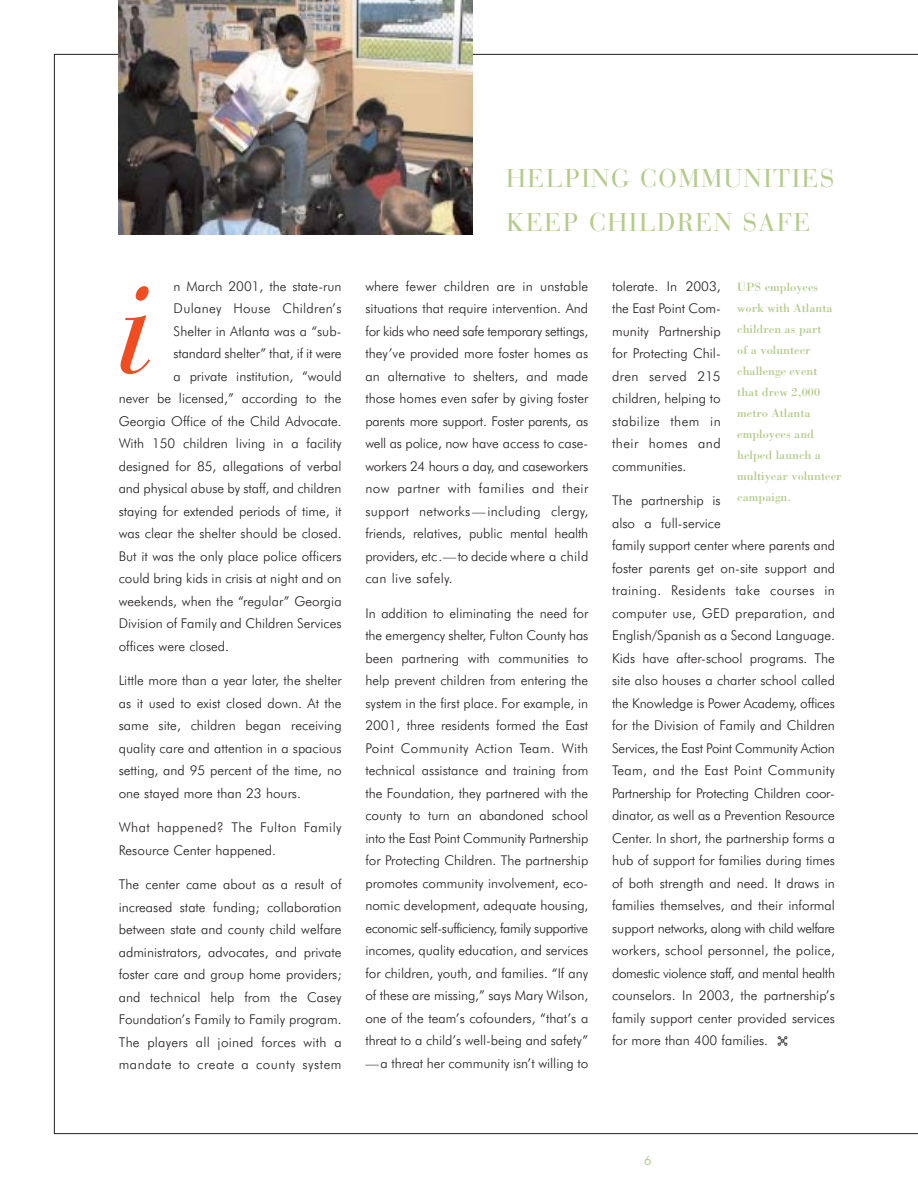
<style>
.page{position:relative;width:918px;height:1188px;background:#fff}
.page>*{position:absolute;margin:0;border:0;box-sizing:border-box;transform-origin:0 0}
.t1{font:italic 135px "Bauer Bodoni";color:#f04e22}
.t2{font:25.5px/43.5px "Bauer Bodoni";letter-spacing:.055em;color:#b4cb8b}
.t3{font:300 13.5px/22.5px "Futura BT";color:#231f1f;text-align:justify}
.t4{font:300 13.5px "Futura BT";letter-spacing:.025em;color:#231f1f}
.t5{font:12.3px/21px "Bodoni";color:#b4cb8b}
.t6{font:12.3px "Futura";color:#b4cb8b}
</style>
<div class="page">
<img style="left:119px;top:0;width:353px;height:234px">
<h1 class="t1" style="left:175px;top:305px;width:39px;rotate:-180deg">i</h1>
<h1 class="t1" style="left:115px;top:274px;width:39px">i</h1>
<p class="t3" style="left:174px;top:276px;width:170px">n March 2001, the state-run</p>
<p class="t4" style="left:174px;top:303px;width:170px">Dulaney House Children’s</p>
<p class="t3" style="left:174px;top:321px;width:170px">Shelter in Atlanta was a “sub-</p>
<p class="t3" style="left:174px;top:343px;width:170px">standard shelter” that, if it were</p>
<p class="t3" style="left:174px;top:366px;width:170px">a private institution, “would</p>
<p class="t3" style="left:119px;top:388px;width:224px">never be licensed,” according to the</p>
<p class="t3" style="left:119px;top:411px;width:224px">Georgia Office of the Child Advocate.</p>
<p class="t3" style="left:119px;top:433px;width:224px">With 150 children living in a facility</p>
<p class="t3" style="left:119px;top:456px;width:224px">designed for 85, allegations of verbal</p>
<p class="t3" style="left:119px;top:478px;width:224px">and physical abuse by staff, and children</p>
<p class="t3" style="left:119px;top:501px;width:224px">staying for extended periods of time, it</p>
<p class="t3" style="left:119px;top:523px;width:224px">was clear the shelter should be closed.</p>
<p class="t3" style="left:119px;top:546px;width:224px">But it was the only place police officers</p>
<p class="t3" style="left:119px;top:568px;width:224px">could bring kids in crisis at night and on</p>
<p class="t3" style="left:119px;top:591px;width:224px">weekends, when the “regular” Georgia</p>
<p class="t3" style="left:119px;top:613px;width:224px">Division of Family and Children Services</p>
<p class="t3" style="left:119px;top:636px;width:112px">offices were closed.</p>
<p class="t3" style="left:119px;top:670px;width:224px">Little more than a year later, the shelter as it used to exist closed down. At the same site, children began receiving quality care and attention in a spacious setting, and 95 percent of the time, no one stayed more than 23 hours.</p>
<p class="t3" style="left:119px;top:817px;width:224px">What happened? The Fulton Family<br>Resource Center happened.</p>
<p class="t3" style="left:119px;top:874px;width:224px">The center came about as a result of increased state funding; collaboration between state and county child welfare administrators, advocates, and private foster care and group home providers; and technical help from the Casey Foundation’s Family to Family program.<br>The players all joined forces with a mandate to create a county system</p>
<h2 class="t2" style="left:506px;top:160px;width:330px">HELPING COMMUNITIES<br>KEEP CHILDREN SAFE</h2>
<p class="t3" style="left:365px;top:276px;width:224px">where fewer children are in unstable situations that require intervention. And for kids who need safe temporary settings, they’ve provided more foster homes as an alternative to shelters, and made those homes even safer by giving foster parents more support. Foster parents, as well as police, now have access to case&shy;workers 24 hours a day, and caseworkers now partner with families and their support networks—including clergy, friends, relatives, public mental health providers, etc.—to decide where a child can live safely.</p>
<p class="t3" style="left:365px;top:603px;width:224px">In addition to eliminating the need for the emergency shelter, Fulton County has been partnering with communities to help prevent children from entering the system in the first place. For example, in 2001, three residents formed the East Point Community Action Team. With technical assistance and training from the Foundation, they partnered with the county to turn an abandoned school into the East Point Community Partnership for Protecting Children. The partnership promotes community involvement, eco&shy;nomic development, adequate housing, economic self-sufficiency, family supportive incomes, quality education, and services for children, youth, and families. “If any of these are missing,” says Mary Wilson, one of the team’s cofounders, “that’s a threat to a child’s well-being and safety” —a threat her community isn’t willing to</p>
<p class="t3" style="left:612px;top:276px;width:110px">tolerate. In 2003, the East Point Com&shy;munity Partnership for Protecting Chil&shy;dren served 215 children, helping to stabilize them in their homes and communities.</p>
<p class="t3" style="left:612px;top:490px;width:224px;text-align:left">The partnership is<br>also a full-service<br>family support center where parents and foster parents get on-site support and training. Residents take courses in computer use, GED preparation, and English/Spanish as a Second Language.<br>Kids have after-school programs. The site also houses a charter school called the Knowledge is Power Academy, offices for the Division of Family and Children Services, the East Point Community Action Team, and the East Point Community Partnership for Protecting Children coor&shy;dinator, as well as a Prevention Resource Center. In short, the partnership forms a hub of support for families during times of both strength and need. It draws in families themselves, and their informal support networks, along with child welfare workers, school personnel, the police, domestic violence staff, and mental health counselors. In 2003, the partnership’s family support center provided services for more than 400 families. ✣</p>
<p class="t5" style="left:737px;top:277px;width:106px">UPS employees work with Atlanta children as part<br>of a volunteer challenge event that drew 2,000 metro Atlanta employees and helped launch a multiyear volunteer campaign.</p>
<p class="t6" style="left:644px;top:1155px;width:9px">6</p>
</div>
